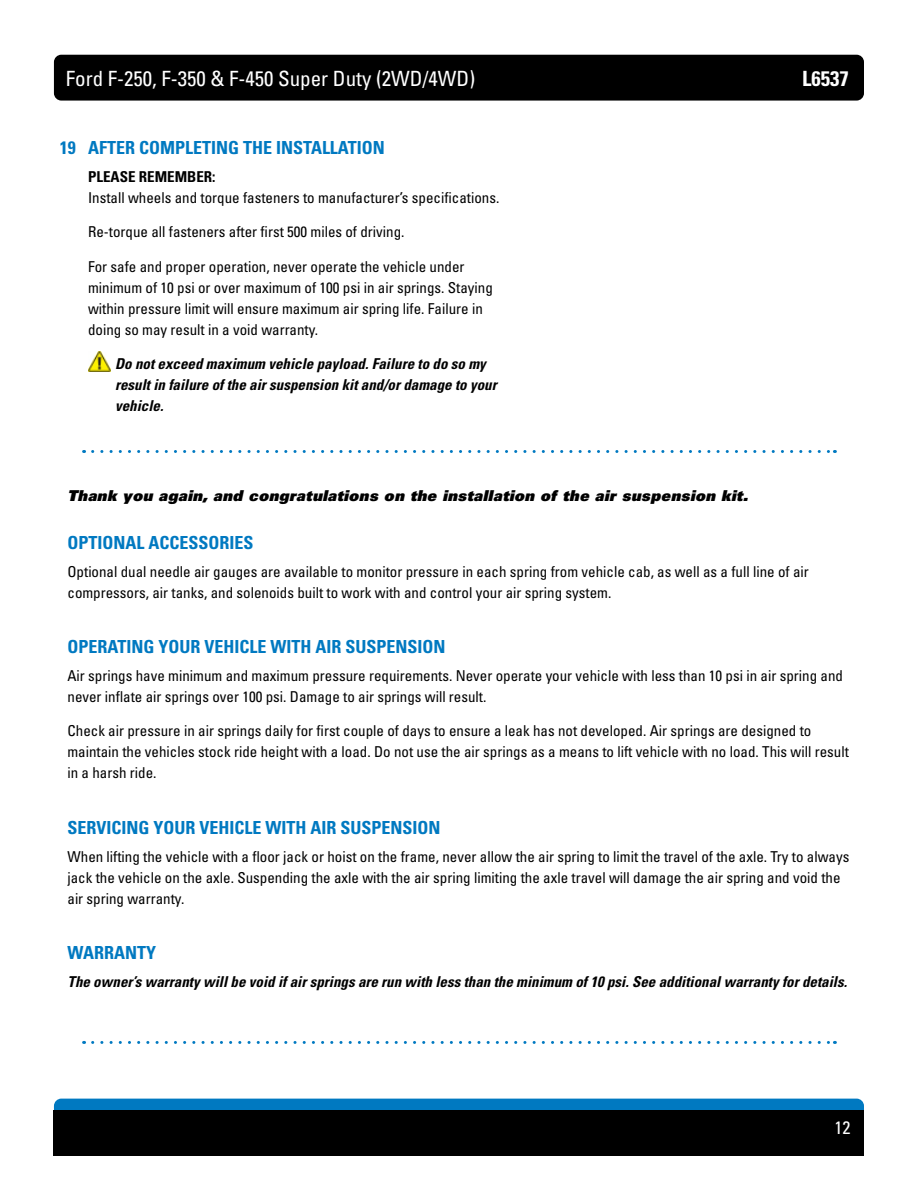
<style>
.page{position:relative;width:918px;height:1188px;background:#fff}
.page>*{position:absolute;margin:0;border:0;box-sizing:border-box;transform-origin:0 0}
.t1{font:condensed 21px "Univers LT Std";color:#fff}
.t2{font:700 condensed 21px "Univers LT Std";color:#fff}
.t3{font:700 condensed 18px "Univers LT Std";color:#0079c1}
.t4{font:condensed 18px "Univers LT Std";color:#fff}
.t5{font:condensed 15px/21px "Univers LT Std";color:#000}
.t6{font:italic 700 condensed 15px/21px "Univers LT Std";color:#000}
.t7{font:15px "Univers LT Std X Black Obl";letter-spacing:.025em;color:#000}
.t8{font:700 condensed 15px "Univers LT Std";color:#000}
</style>
<div class="page">
<div style="left:54px;top:55px;width:810px;height:46px;background:#000;border-radius:7px"></div>
<div style="left:54px;top:1099px;width:810px;height:45px;background:#0079c1;border-radius:7px"></div>
<div style="left:54px;top:1110px;width:810px;height:46px;background:#000"></div>
<svg style="left:93px;top:1041px;width:742px;height:3px"></svg>
<svg style="left:93px;top:450px;width:742px;height:3px"></svg>
<img style="left:89px;top:352px;width:21px;height:19px">
<h1 class="t1" style="left:66px;top:65px;width:411px">Ford F-250, F-350 &amp; F-450 Super Duty (2WD/4WD)</h1>
<h1 class="t2" style="left:802px;top:65px;width:48px">L6537</h1>
<p class="t3" style="left:60px;top:137px;width:326px">19 AFTER COMPLETING THE INSTALLATION</p>
<p class="t8" style="left:88px;top:167px;width:129px">PLEASE REMEMBER:</p>
<p class="t5" style="left:88px;top:187px;width:413px">Install wheels and torque fasteners to manufacturer’s specifications.</p>
<p class="t5" style="left:88px;top:221px;width:318px">Re-torque all fasteners after first 500 miles of driving.</p>
<p class="t5" style="left:88px;top:256px;width:406px">For safe and proper operation, never operate the vehicle under minimum of 10 psi or over maximum of 100 psi in air springs. Staying within pressure limit will ensure maximum air spring life. Failure in doing so may result in a void warranty.</p>
<p class="t6" style="left:115px;top:354px;width:383px">Do not exceed maximum vehicle payload. Failure to do so my result in failure of the air suspension kit and/or damage to your vehicle.</p>
<p class="t7" style="left:68px;top:486px;width:682px">Thank you again, and congratulations on the installation of the air suspension kit.</p>
<p class="t3" style="left:68px;top:532px;width:188px">OPTIONAL ACCESSORIES</p>
<p class="t5" style="left:68px;top:561px;width:743px">Optional dual needle air gauges are available to monitor pressure in each spring from vehicle cab, as well as a full line of air compressors, air tanks, and solenoids built to work with and control your air spring system.</p>
<p class="t3" style="left:68px;top:636px;width:379px">OPERATING YOUR VEHICLE WITH AIR SUSPENSION</p>
<p class="t5" style="left:68px;top:665px;width:777px">Air springs have minimum and maximum pressure requirements. Never operate your vehicle with less than 10 psi in air spring and never inflate air springs over 100 psi. Damage to air springs will result.</p>
<p class="t5" style="left:68px;top:720px;width:783px">Check air pressure in air springs daily for first couple of days to ensure a leak has not developed. Air springs are designed to maintain the vehicles stock ride height with a load. Do not use the air springs as a means to lift vehicle with no load. This will result in a harsh ride.</p>
<p class="t3" style="left:68px;top:817px;width:375px">SERVICING YOUR VEHICLE WITH AIR SUSPENSION</p>
<p class="t5" style="left:68px;top:846px;width:783px">When lifting the vehicle with a floor jack or hoist on the frame, never allow the air spring to limit the travel of the axle. Try to always jack the vehicle on the axle. Suspending the axle with the air spring limiting the axle travel will damage the air spring and void the air spring warranty.</p>
<p class="t3" style="left:68px;top:942px;width:90px">WARRANTY</p>
<p class="t6" style="left:68px;top:971px;width:781px">The owner’s warranty will be void if air springs are run with less than the minimum of 10 psi. See additional warranty for details.</p>
<p class="t4" style="left:835px;top:1116px;width:17px">12</p>
</div>
